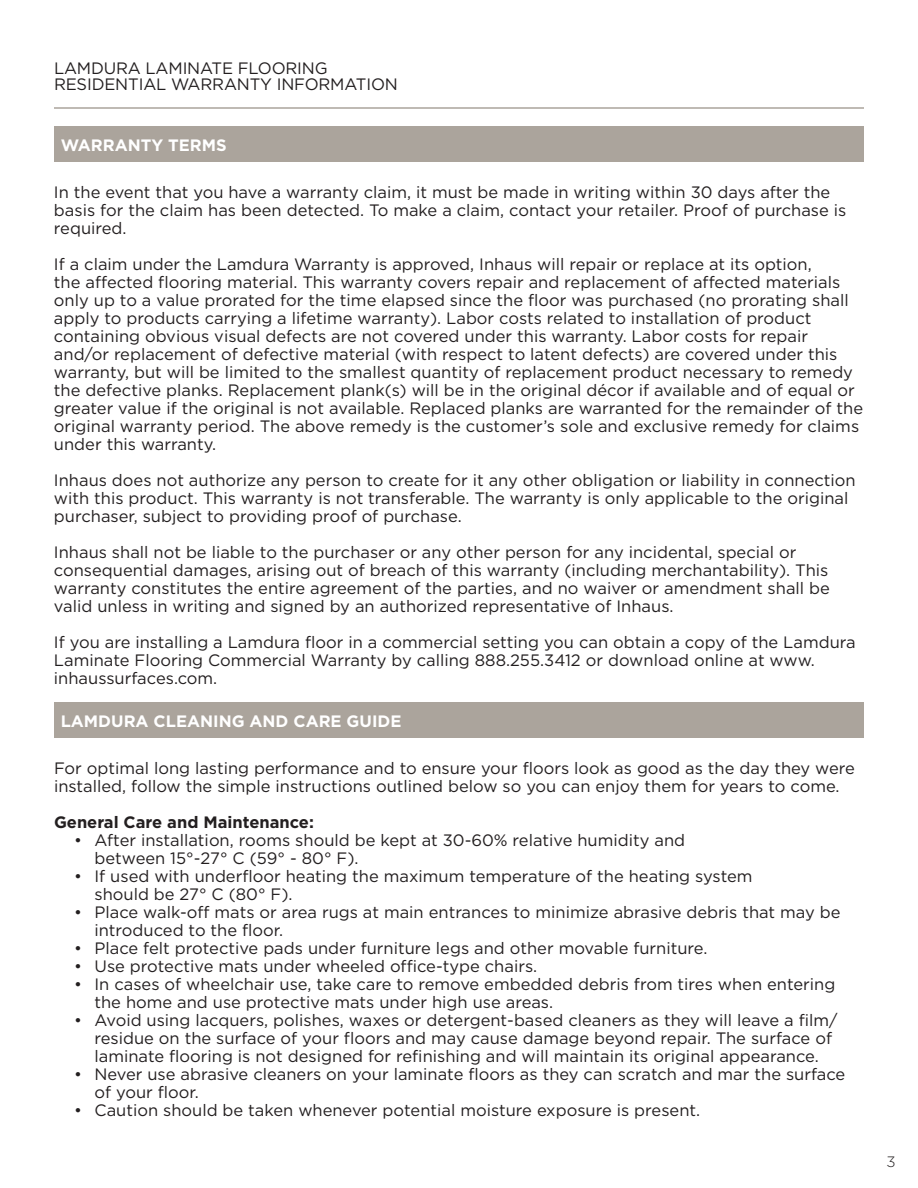
<style>
.page{position:relative;width:918px;height:1188px;background:#fff}
.page>*{position:absolute;margin:0;border:0;box-sizing:border-box;transform-origin:0 0}
.t1{font:16.5px/18px "Gotham HTF";color:#231f20}
.t2{font:700 16.5px "Gotham HTF";color:#fff}
.t3{font:700 16.5px "Gotham HTF";color:#231f20}
.t4{font:300 15px "Gotham HTF";color:#231f20}
</style>
<div class="page">
<hr style="left:54px;top:107px;width:810px;height:2px;background:#aba49c">
<div style="left:54px;top:702px;width:810px;height:36px;background:#aba49c"></div>
<div style="left:54px;top:126px;width:810px;height:36px;background:#aba49c"></div>
<p class="t1" style="left:54px;top:59px;width:345px;line-height:16.5px">LAMDURA LAMINATE FLOORING<br>RESIDENTIAL WARRANTY INFORMATION</p>
<p class="t2" style="left:61px;top:136px;width:168px">WARRANTY TERMS</p>
<p class="t1" style="left:54px;top:183px;width:794px">In the event that you have a warranty claim, it must be made in writing within 30 days after the basis for the claim has been detected. To make a claim, contact your retailer. Proof of purchase is required.</p>
<p class="t1" style="left:54px;top:255px;width:811px">If a claim under the Lamdura Warranty is approved, Inhaus will repair or replace at its option,<br>the affected flooring material. This warranty covers repair and replacement of affected materials only up to a value prorated for the time elapsed since the floor was purchased (no prorating shall apply to products carrying a lifetime warranty). Labor costs related to installation of product containing obvious visual defects are not covered under this warranty. Labor costs for repair and/or replacement of defective material (with respect to latent defects) are covered under this warranty, but will be limited to the smallest quantity of replacement product necessary to remedy the defective planks. Replacement plank(s) will be in the original décor if available and of equal or greater value if the original is not available. Replaced planks are warranted for the remainder of the original warranty period. The above remedy is the customer’s sole and exclusive remedy for claims under this warranty.</p>
<p class="t1" style="left:54px;top:471px;width:803px">Inhaus does not authorize any person to create for it any other obligation or liability in connection with this product. This warranty is not transferable. The warranty is only applicable to the original purchaser, subject to providing proof of purchase.</p>
<p class="t1" style="left:54px;top:543px;width:777px">Inhaus shall not be liable to the purchaser or any other person for any incidental, special or consequential damages, arising out of breach of this warranty (including merchantability). This warranty constitutes the entire agreement of the parties, and no waiver or amendment shall be valid unless in writing and signed by an authorized representative of Inhaus.</p>
<p class="t1" style="left:54px;top:633px;width:803px">If you are installing a Lamdura floor in a commercial setting you can obtain a copy of the Lamdura<br>Laminate Flooring Commercial Warranty by calling 888.255.3412 or download online at www. inhaussurfaces.com.</p>
<p class="t2" style="left:61px;top:712px;width:342px">LAMDURA CLEANING AND CARE GUIDE</p>
<p class="t1" style="left:54px;top:759px;width:802px">For optimal long lasting performance and to ensure your floors look as good as the day they were installed, follow the simple instructions outlined below so you can enjoy them for years to come.</p>
<p class="t3" style="left:54px;top:813px;width:261px">General Care and Maintenance:</p>
<p class="t1" style="left:94px;top:831px;width:592px;text-indent:-20px">• After installation, rooms should be kept at 30-60% relative humidity and between 15°-27° C (59° - 80° F).</p>
<p class="t1" style="left:94px;top:867px;width:660px;text-indent:-20px">• If used with underfloor heating the maximum temperature of the heating system should be 27° C (80° F).</p>
<p class="t1" style="left:94px;top:903px;width:748px;text-indent:-20px">• Place walk-off mats or area rugs at main entrances to minimize abrasive debris that may be introduced to the floor.</p>
<p class="t1" style="left:74px;top:939px;width:635px">• Place felt protective pads under furniture legs and other movable furniture.</p>
<p class="t1" style="left:74px;top:957px;width:465px">• Use protective mats under wheeled office-type chairs.</p>
<p class="t1" style="left:94px;top:975px;width:742px;text-indent:-20px">• In cases of wheelchair use, take care to remove embedded debris from tires when entering the home and use protective mats under high use areas.</p>
<p class="t1" style="left:94px;top:1011px;width:745px;text-indent:-20px">• Avoid using lacquers, polishes, waxes or detergent-based cleaners as they will leave a film/ residue on the surface of your floors and may cause damage beyond repair. The surface of laminate flooring is not designed for refinishing and will maintain its original appearance.</p>
<p class="t1" style="left:94px;top:1065px;width:752px;text-indent:-20px">• Never use abrasive cleaners on your laminate floors as they can scratch and mar the surface of your floor.</p>
<p class="t1" style="left:74px;top:1101px;width:627px">• Caution should be taken whenever potential moisture exposure is present.</p>
<p class="t4" style="left:886px;top:1154px;width:11px">3</p>
</div>
